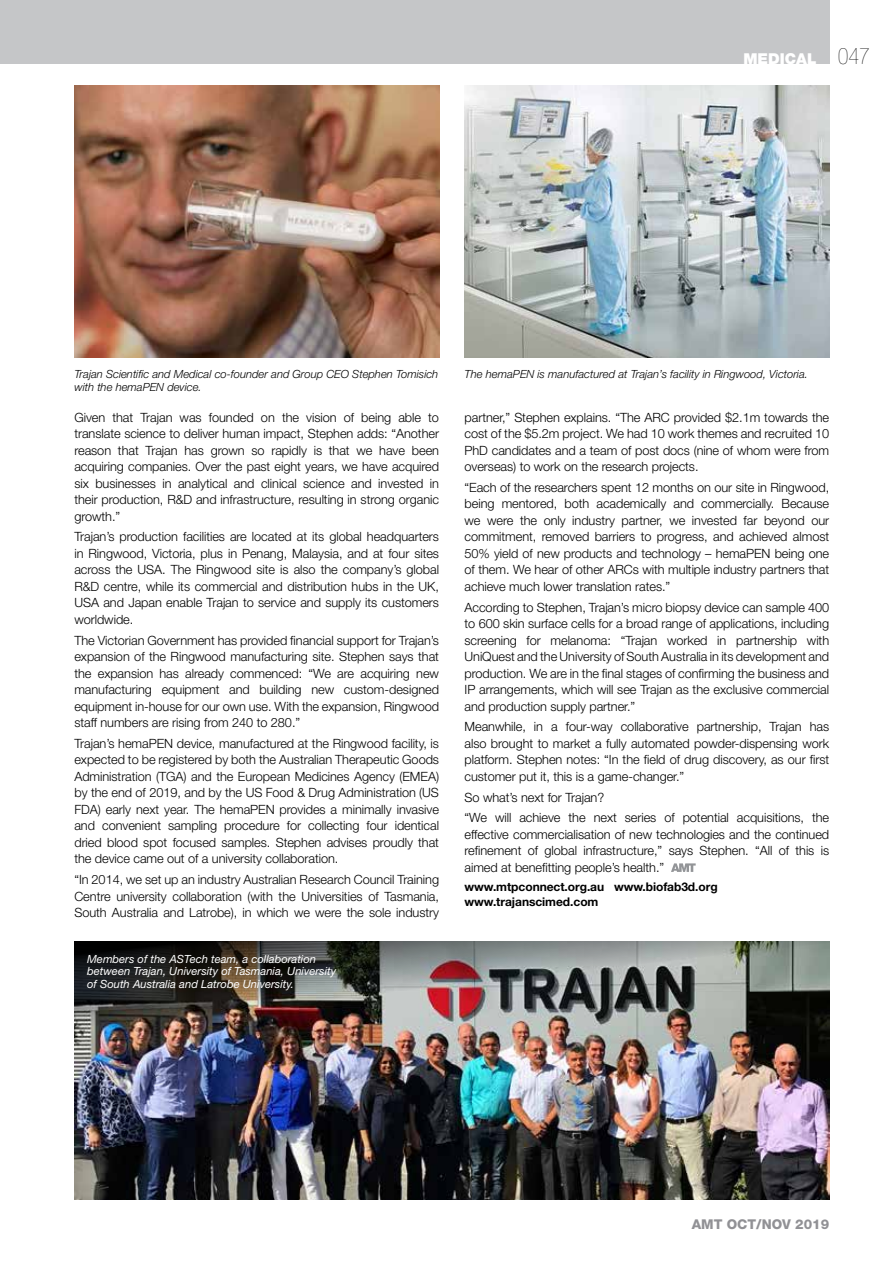
<style>
.page{position:relative;width:893px;height:1263px;background:#fff}
.page>*{position:absolute;margin:0;border:0;box-sizing:border-box;transform-origin:0 0}
.t1{font:900 15px "Helvetica Neue LT Std";color:#fff}
.t2{font:800 13.5px "Helvetica Neue LT Std";color:#919195}
.t3{font:300 12.75px/16.5px "Helvetica Neue LT Std";letter-spacing:-.005em;color:#000;text-align:justify}
.t4{font:700 12px/15px "Helvetica Neue LT Std";letter-spacing:-.005em;color:#000}
.t5{font:italic 300 11.25px/12.8px "Helvetica Neue LT Std";color:#000}
.t6{font:italic 11.25px/12.8px "Helvetica Neue LT Std";color:#fff}
.s1{font-weight:200;font-stretch:condensed;font-size:22.5px;color:#000}
</style>
<div class="page">
<img style="left:74px;top:942px;width:755px;height:257px">
<div style="left:0;top:0;width:829px;height:64px;background:#c5c6c8"></div>
<img style="left:74px;top:85px;width:365px;height:272px">
<img style="left:465px;top:85px;width:364px;height:272px">
<svg style="left:671px;top:863px;width:25px;height:9px"></svg>
<p class="t1" style="left:743px;top:49px;width:128px">MEDICAL <span class="s1">047</span></p>
<p class="t5" style="left:74px;top:367px;width:365px">Trajan Scientific and Medical co-founder and Group CEO Stephen Tomisich with the hemaPEN device.</p>
<p class="t5" style="left:465px;top:367px;width:345px">The hemaPEN is manufactured at Trajan’s facility in Ringwood, Victoria.</p>
<p class="t3" style="left:465px;top:408px;width:366px">partner,” Stephen explains. “The ARC provided $2.1m towards the cost of the $5.2m project. We had 10 work themes and recruited 10<br>PhD candidates and a team of post docs (nine of whom were from overseas) to work on the research projects.</p>
<p class="t3" style="left:465px;top:479px;width:366px">“Each of the researchers spent 12 months on our site in Ringwood, being mentored, both academically and commercially. Because we were the only industry partner, we invested far beyond our commitment, removed barriers to progress, and achieved almost 50% yield of new products and technology – hemaPEN being one of them. We hear of other ARCs with multiple industry partners that achieve much lower translation rates.”</p>
<p class="t3" style="left:465px;top:598px;width:366px">According to Stephen, Trajan’s micro biopsy device can sample 400 to 600 skin surface cells for a broad range of applications, including screening for melanoma: “Trajan worked in partnership with UniQuest and the University of South Australia in its development and production. We are in the final stages of confirming the business and IP arrangements, which will see Trajan as the exclusive commercial and production supply partner.”</p>
<p class="t3" style="left:465px;top:718px;width:366px">Meanwhile, in a four-way collaborative partnership, Trajan has also brought to market a fully automated powder-dispensing work platform. Stephen notes: “In the field of drug discovery, as our first customer put it, this is a game-changer.”</p>
<p class="t3" style="left:465px;top:786px;width:366px;line-height:20.7px">So what’s next for Trajan?<br>“We will achieve the next series of potential acquisitions, the</p>
<p class="t3" style="left:465px;top:826px;width:366px">effective commercialisation of new technologies and the continued refinement of global infrastructure,” says Stephen. “All of this is aimed at benefitting people’s health.”</p>
<p class="t4" style="left:465px;top:879px;width:255px">www.mtpconnect.org.au www.biofab3d.org www.trajanscimed.com</p>
<p class="t3" style="left:74px;top:408px;width:366px">Given that Trajan was founded on the vision of being able to translate science to deliver human impact, Stephen adds: “Another reason that Trajan has grown so rapidly is that we have been acquiring companies. Over the past eight years, we have acquired six businesses in analytical and clinical science and invested in their production, R&amp;D and infrastructure, resulting in strong organic growth.”</p>
<p class="t3" style="left:74px;top:528px;width:366px">Trajan’s production facilities are located at its global headquarters in Ringwood, Victoria, plus in Penang, Malaysia, and at four sites across the USA. The Ringwood site is also the company’s global R&amp;D centre, while its commercial and distribution hubs in the UK, USA and Japan enable Trajan to service and supply its customers worldwide.</p>
<p class="t3" style="left:74px;top:631px;width:366px">The Victorian Government has provided financial support for Trajan’s expansion of the Ringwood manufacturing site. Stephen says that the expansion has already commenced: “We are acquiring new manufacturing equipment and building new custom-designed equipment in-house for our own use. With the expansion, Ringwood staff numbers are rising from 240 to 280.”</p>
<p class="t3" style="left:74px;top:735px;width:366px">Trajan’s hemaPEN device, manufactured at the Ringwood facility, is expected to be registered by both the Australian Therapeutic Goods Administration (TGA) and the European Medicines Agency (EMEA) by the end of 2019, and by the US Food &amp; Drug Administration (US FDA) early next year. The hemaPEN provides a minimally invasive and convenient sampling procedure for collecting four identical dried blood spot focused samples. Stephen advises proudly that the device came out of a university collaboration.</p>
<p class="t3" style="left:74px;top:871px;width:366px">“In 2014, we set up an industry Australian Research Council Training Centre university collaboration (with the Universities of Tasmania, South Australia and Latrobe), in which we were the sole industry</p>
<p class="t6" style="left:87px;top:952px;width:250px">Members of the ASTech team, a collaboration between Trajan, University of Tasmania, University of South Australia and Latrobe University.</p>
<p class="t2" style="left:692px;top:1216px;width:139px">AMT OCT/NOV 2019</p>
</div>
